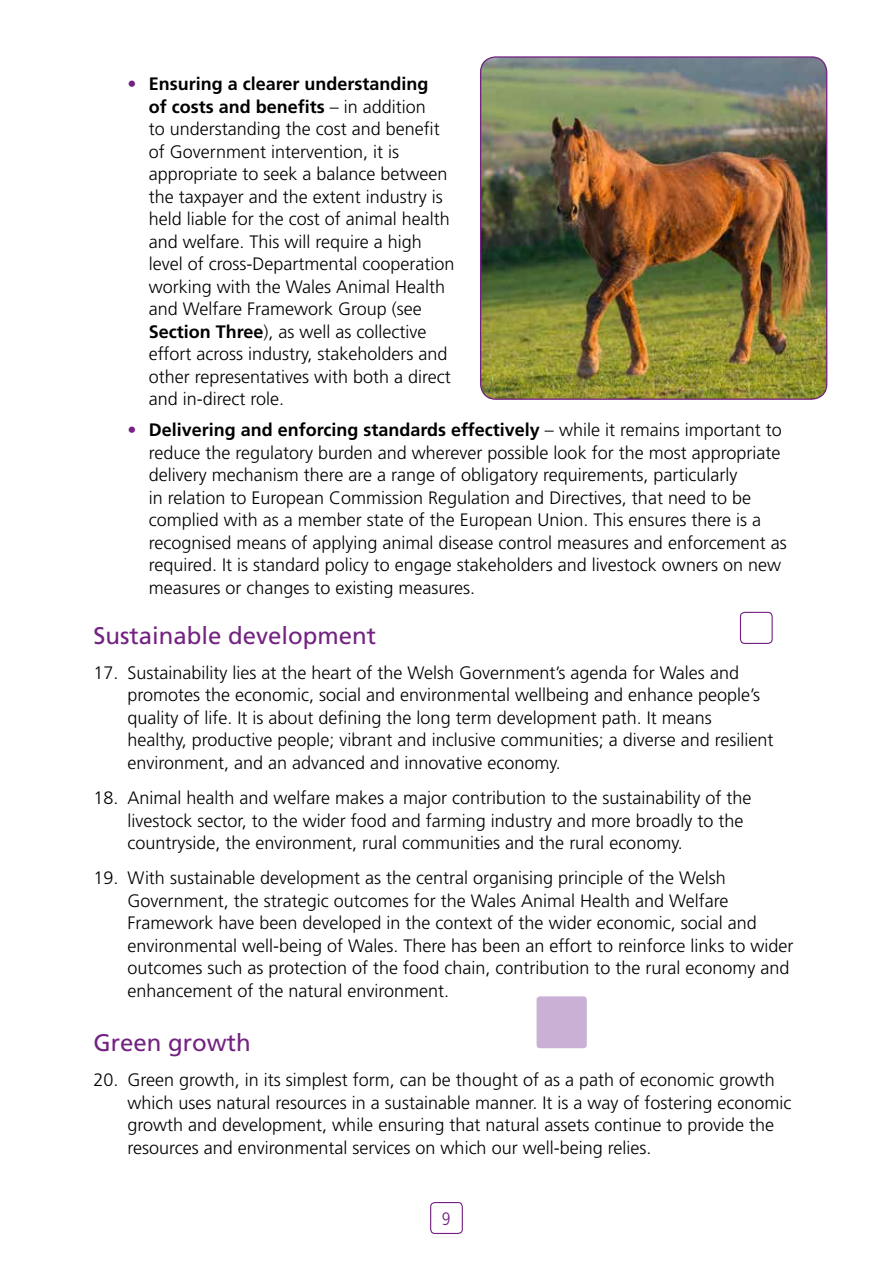
<style>
.page{position:relative;width:893px;height:1276px;background:#fff}
.page>*{position:absolute;margin:0;border:0;box-sizing:border-box;transform-origin:0 0}
.H4_Main_sub_Head{font:24px "Frutiger LT Std";color:#732281}
.numbered_paras{font:300 18px/22.5px "Frutiger LT Std";color:#000}
.t1{font:300 condensed 18px "Frutiger LT Std";color:#732281}
.s1{color:#732281}
.s2{font-weight:700}
</style>
<div class="page">
<div style="left:430px;top:1202px;width:33px;height:32px;border:1px solid #732281;border-radius:4px"></div>
<img style="left:481px;top:57px;width:346px;height:342px">
<div style="left:480px;top:56px;width:347px;height:344px;border:1px solid #732281;border-radius:15px"></div>
<div style="left:537px;top:996px;width:50px;height:52px;background:#c9b0d4;border-radius:3px"></div>
<div style="left:740px;top:612px;width:33px;height:32px;border:1px solid #732281;border-radius:4px"></div>
<p class="numbered_paras" style="left:149px;top:73px;width:307px;text-indent:-21px"><span class="s1">•</span> <span class="s2">Ensuring a clearer understanding<br>of costs and benefits</span> – in addition<br>to understanding the cost and benefit of Government intervention, it is appropriate to seek a balance between the taxpayer and the extent industry is held liable for the cost of animal health and welfare. This will require a high level of cross-Departmental cooperation working with the Wales Animal Health and Welfare Framework Group (see <span class="s2">Section Three</span>), as well as collective effort across industry, stakeholders and other representatives with both a direct and in-direct role.</p>
<p class="numbered_paras" style="left:149px;top:419px;width:639px;text-indent:-21px"><span class="s1">•</span> <span class="s2">Delivering and enforcing standards effectively</span> – while it remains important to reduce the regulatory burden and wherever possible look for the most appropriate delivery mechanism there are a range of obligatory requirements, particularly<br>in relation to European Commission Regulation and Directives, that need to be complied with as a member state of the European Union. This ensures there is a recognised means of applying animal disease control measures and enforcement as required. It is standard policy to engage stakeholders and livestock owners on new measures or changes to existing measures.</p>
<h4 class="H4_Main_sub_Head" style="left:94px;top:621px;width:284px">Sustainable development</h4>
<p class="numbered_paras" style="left:128px;top:661px;width:647px;text-indent:-34px">17. Sustainability lies at the heart of the Welsh Government’s agenda for Wales and promotes the economic, social and environmental wellbeing and enhance people’s quality of life. It is about defining the long term development path. It means healthy, productive people; vibrant and inclusive communities; a diverse and resilient environment, and an advanced and innovative economy.</p>
<p class="numbered_paras" style="left:128px;top:787px;width:625px;text-indent:-34px">18. Animal health and welfare makes a major contribution to the sustainability of the livestock sector, to the wider food and farming industry and more broadly to the countryside, the environment, rural communities and the rural economy.</p>
<p class="numbered_paras" style="left:128px;top:867px;width:667px;text-indent:-34px">19. With sustainable development as the central organising principle of the Welsh Government, the strategic outcomes for the Wales Animal Health and Welfare Framework have been developed in the context of the wider economic, social and environmental well-being of Wales. There has been an effort to reinforce links to wider outcomes such as protection of the food chain, contribution to the rural economy and enhancement of the natural environment.</p>
<h4 class="H4_Main_sub_Head" style="left:94px;top:1028px;width:159px">Green growth</h4>
<p class="numbered_paras" style="left:128px;top:1069px;width:665px;text-indent:-34px">20. Green growth, in its simplest form, can be thought of as a path of economic growth which uses natural resources in a sustainable manner. It is a way of fostering economic growth and development, while ensuring that natural assets continue to provide the resources and environmental services on which our well-being relies.</p>
<p class="t1" style="left:442px;top:1208px;width:10px">9</p>
</div>
